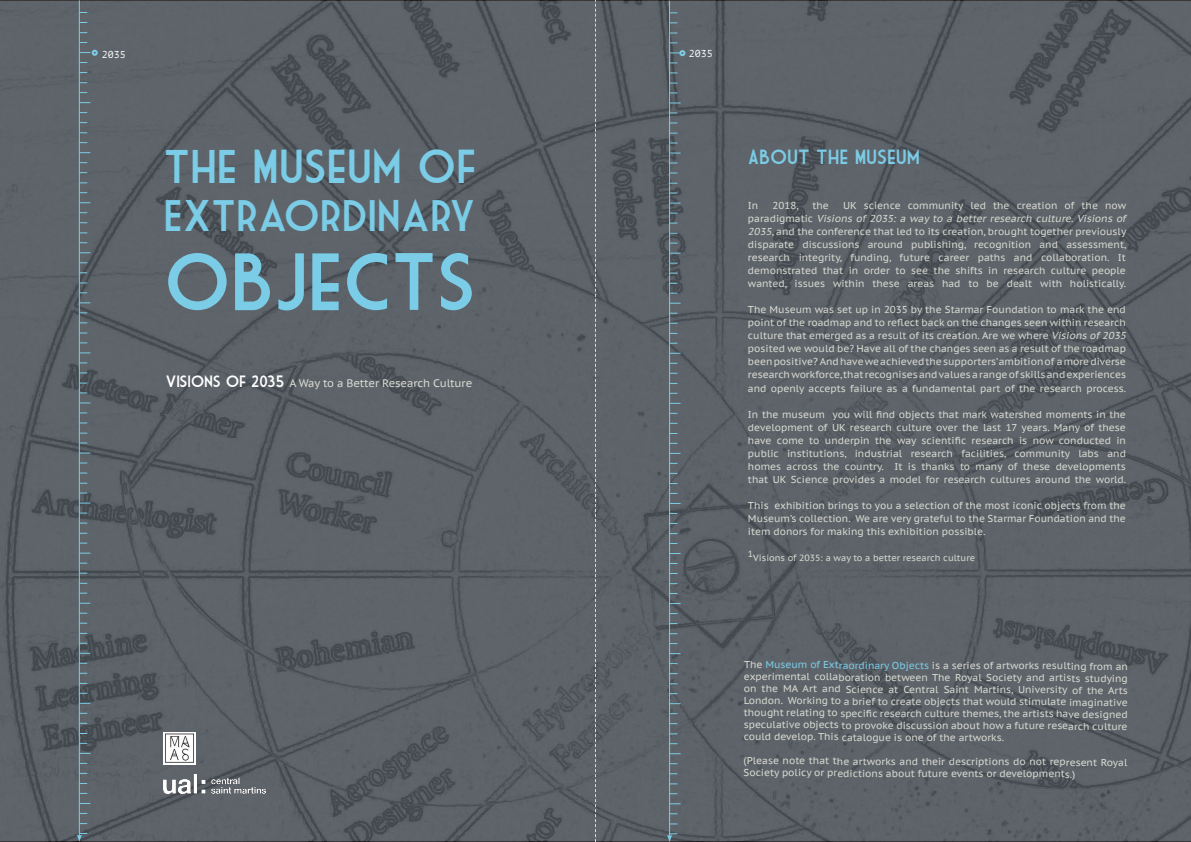
<style>
.page{position:relative;width:1191px;height:842px;background:#fff}
.page>*{position:absolute;margin:0;border:0;box-sizing:border-box;transform-origin:0 0}
.t1{font:79px "Market Deco";letter-spacing:-.01em;color:#7bcce6}
.t2{font:46.5px "Market Deco";letter-spacing:-.01em;color:#7bcce6}
.t3{font:43px "Market Deco";letter-spacing:-.01em;color:#7bcce6}
.t4{font:20px "Market Deco";letter-spacing:-.01em;color:#7bcce6}
.t5{font:11px "PT Sans Caption";letter-spacing:-.01em;color:#d7d9d0}
.t6{font:10px/13px "PT Sans Caption";color:#d7d9d0}
.t7{font:10px "PT Mono";color:#fff}
.t8{font:9px "PT Sans Caption";color:#d7d9d0}
.s1{font-size:46px}
.s2{font-family:"Market Deco";font-size:16px;color:#fff}
.s3{font-style:italic}
.s4{color:#7bcce6}
</style>
<div class="page">
<img style="left:1px;top:0;width:1190px;height:841px">
<hr style="left:669px;top:1px;width:1px;height:835px;background:#7bcce6">
<svg style="left:667px;top:835px;width:5px;height:7px"></svg>
<svg style="left:679px;top:50px;width:6px;height:6px"></svg>
<svg style="left:92px;top:50px;width:6px;height:6px"></svg>
<img style="left:164px;top:774px;width:102px;height:19px">
<svg style="left:595px;top:0;width:1px;height:842px"></svg>
<img style="left:164px;top:733px;width:31px;height:32px">
<hr style="left:79px;top:0;width:1px;height:836px;background:#7bcce6">
<svg style="left:77px;top:835px;width:5px;height:7px"></svg>
<p class="t7" style="left:102px;top:48px;width:25px">2035</p>
<p class="t2" style="left:164px;top:141px;width:315px"><span class="s1">THE</span> MUSEUM OF</p>
<p class="t3" style="left:164px;top:192px;width:314px">EXTRAORDINARY</p>
<p class="t1" style="left:164px;top:238px;width:314px">OBJECTS</p>
<p class="t5" style="left:165px;top:376px;width:308px"><span class="s2">VISIONS OF 2035</span> A Way to a Better Research Culture</p>
<p class="t7" style="left:689px;top:47px;width:25px">2035</p>
<p class="t4" style="left:748px;top:146px;width:174px">ABOUT THE MUSEUM</p>
<p class="t6" style="left:748px;top:199px;width:382px;text-indent:95px">UK science community led the creation of the now p a ra d i g m a t i c <span class="s3">Visions of 2035: a way to a better research culture</span>. <span class="s3">Visions of 2035</span>, and the conference that led to its creation, brought together previously disparate discussions around publishing, recognition and assessment, research integrity, funding, future career paths and collaboration. It demonstrated that in order to see the shifts in research culture people wanted, issues within these areas had to be dealt with holistically.</p>
<p class="t6" style="left:748px;top:303px;width:382px">The Museum was set up in 2035 by the Starmar Foundation to mark the end point of the roadmap and to reflect back on the changes seen within research culture that emerged as a result of its creation. Are we where <span class="s3">Visions of2035 </span>posited we would be? Have all of the changes seen as a result of the roadmap been positive? And have we achieved the supporters’ambition of a more diverse research workforce, that recognises and values a range of skills and experiences and openly accepts failure as a fundamental part of the research process.</p>
<p class="t6" style="left:748px;top:407px;width:380px;text-align:justify">In the museum you will find objects that mark watershed moments in the development of UK research culture over the last 17 years. Many of these have come to underpin the way scientific research is now conducted in public institutions, industrial research facilities, community labs and homes across the country. It is thanks to many of these developments that UK Science provides a model for research cultures around the world.</p>
<p class="t6" style="left:748px;top:498px;width:379px;text-align:justify">This exhibition brings to you a selection of the most iconic objects from the Museum’s collection. We are very grateful to the Starmar Foundation and the item donors for making this exhibition possible.</p>
<p class="t8" style="left:748px;top:551px;width:229px">1Visions of 2035: a way to a better research culture</p>
<p class="t6" style="left:748px;top:199px;width:12px">In</p>
<p class="t6" style="left:772px;top:199px;width:27px">2018,</p>
<p class="t6" style="left:812px;top:199px;width:18px">the</p>
<p class="t6" style="left:743px;top:660px;width:386px;line-height:11.9px;text-align:justify">The <span class="s4">Museum of Extraordinary Objects</span> is a series of artworks resulting from an experimental collaboration between The Royal Society and artists studying on the MA Art and Science at Central Saint Martins, University of the Arts London. Working to a brief to create objects that would stimulate imaginative thought relating to specific research culture themes, the artists have designed speculative objects to provoke discussion about how a future research culture could develop. This catalogue is one of the artworks.</p>
<p class="t6" style="left:743px;top:755px;width:385px;line-height:11.9px">(Please note that the artworks and their descriptions do not represent Royal<br>Society policy or predictions about future events or developments.)</p>
</div>
